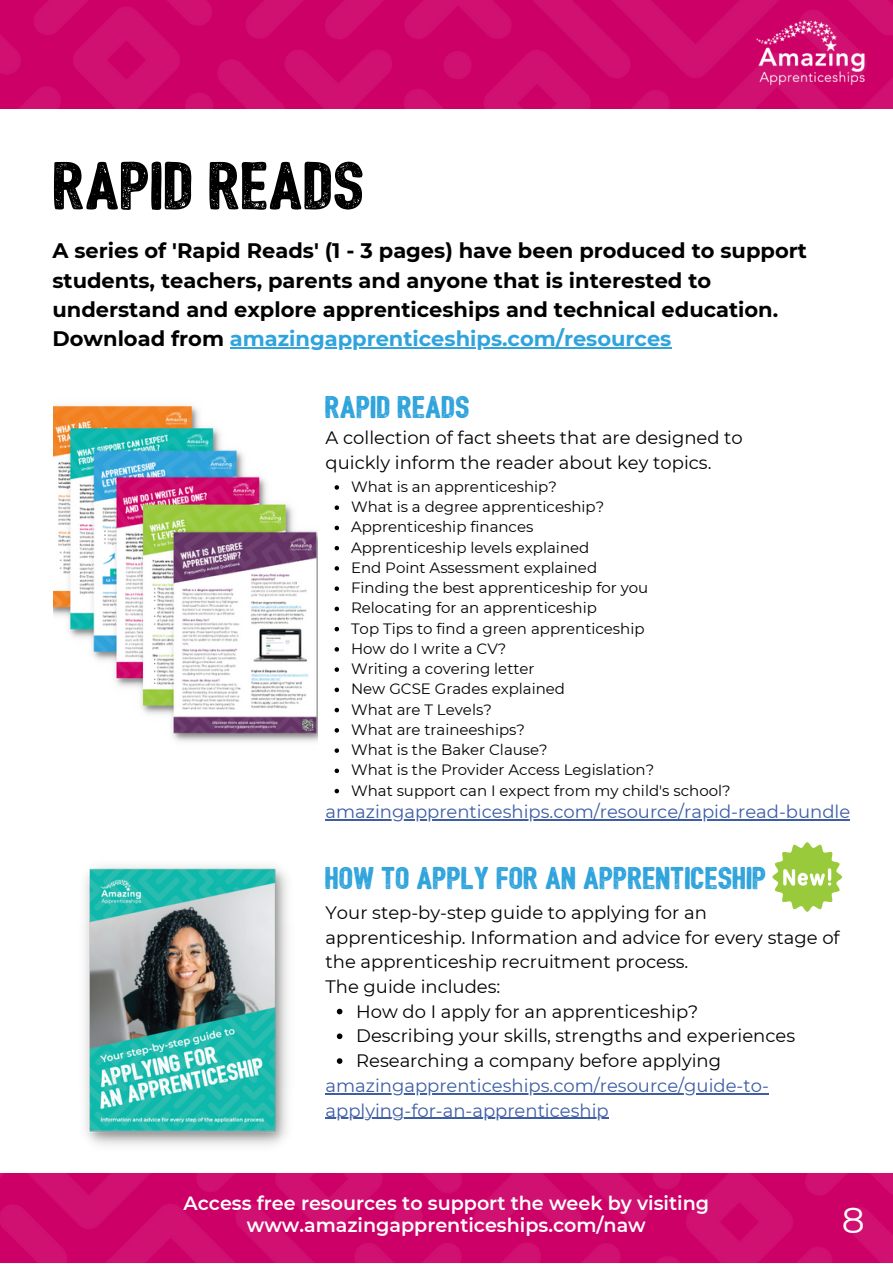
<style>
.page{position:relative;width:893px;height:1264px;background:#fff}
.page>*{position:absolute;margin:0;border:0;box-sizing:border-box;transform-origin:0 0}
.t1{font:64.5px "Bushcraft textured";color:#000}
.t2{font:36px "Montserrat";color:#fff}
.t3{font:30px "Bushcraft textured";color:#2fa3dc}
.t4{font:700 21px/29.2px "Montserrat";color:#000}
.t5{font:600 19.05px/22.5px "Montserrat";color:#fff;text-align:center}
.t6{font:18px/24.8px "Montserrat";color:#000}
.t7{font:18px/24.8px "Montserrat";color:#3d5da5}
.t8{font:15px/20.2px "Montserrat";color:#000}
.s1{color:#2fa3dc}
</style>
<div class="page">
<div style="left:0;top:0;width:892px;height:108px;background:linear-gradient(to right,#ce066b,#ce076b)"></div>
<img style="left:747px;top:5px;width:126px;height:95px">
<img style="left:0;top:1173px;width:892px;height:89px">
<img style="left:54px;top:405px;width:263px;height:337px">
<img style="left:85px;top:866px;width:203px;height:280px">
<svg style="left:334px;top:485px;width:5px;height:4px"></svg>
<svg style="left:334px;top:505px;width:5px;height:5px"></svg>
<svg style="left:334px;top:525px;width:5px;height:5px"></svg>
<svg style="left:334px;top:546px;width:5px;height:4px"></svg>
<svg style="left:334px;top:566px;width:5px;height:4px"></svg>
<svg style="left:334px;top:586px;width:5px;height:5px"></svg>
<svg style="left:334px;top:606px;width:5px;height:5px"></svg>
<svg style="left:334px;top:627px;width:5px;height:4px"></svg>
<svg style="left:334px;top:647px;width:5px;height:4px"></svg>
<svg style="left:334px;top:667px;width:5px;height:5px"></svg>
<svg style="left:334px;top:687px;width:5px;height:5px"></svg>
<svg style="left:334px;top:708px;width:5px;height:4px"></svg>
<svg style="left:334px;top:728px;width:5px;height:4px"></svg>
<svg style="left:334px;top:748px;width:5px;height:4px"></svg>
<svg style="left:334px;top:768px;width:5px;height:5px"></svg>
<svg style="left:334px;top:788px;width:5px;height:5px"></svg>
<svg style="left:337px;top:1008px;width:5px;height:6px"></svg>
<svg style="left:337px;top:1033px;width:5px;height:6px"></svg>
<svg style="left:337px;top:1058px;width:5px;height:5px"></svg>
<hr style="left:325px;top:1093px;width:443px;height:1px;background:#3d5da5">
<hr style="left:325px;top:1117px;width:283px;height:1px;background:#3d5da5">
<svg style="left:772px;top:842px;width:70px;height:69px"></svg>
<hr style="left:230px;top:347px;width:441px;height:1px;background:#2fa3dc">
<hr style="left:325px;top:819px;width:525px;height:1px;background:#3d5da5">
<h1 class="t1" style="left:54px;top:161px;width:313px">RAPID READS</h1>
<p class="t4" style="left:52px;top:236px;width:756px">A series of 'Rapid Reads' (1 - 3 pages) have been produced to support students, teachers, parents and anyone that is interested to understand and explore apprenticeships and technical education.<br>Download from <span class="s1">amazingapprenticeships.com/resources</span></p>
<h3 class="t3" style="left:325px;top:395px;width:146px">RAPID READS</h3>
<p class="t6" style="left:325px;top:425px;width:419px">A collection of fact sheets that are designed to quickly inform the reader about key topics.</p>
<p class="t8" style="left:351px;top:476px;width:381px">What is an apprenticeship?<br>What is a degree apprenticeship?<br>Apprenticeship finances<br>Apprenticeship levels explained<br>End Point Assessment explained<br>Finding the best apprenticeship for you<br>Relocating for an apprenticeship<br>Top Tips to find a green apprenticeship<br>How do I write a CV?<br>Writing a covering letter<br>New GCSE Grades explained<br>What are T Levels?<br>What are traineeships?<br>What is the Baker Clause?<br>What is the Provider Access Legislation?<br>What support can I expect from my child's school?</p>
<p class="t7" style="left:325px;top:799px;width:526px">amazingapprenticeships.com/resource/rapid-read-bundle</p>
<h3 class="t3" style="left:325px;top:866px;width:443px">HOW TO APPLY FOR AN APPRENTICESHIP</h3>
<p class="t6" style="left:325px;top:899px;width:515px">Your step-by-step guide to applying for an apprenticeship. Information and advice for every stage of the apprenticeship recruitment process.<br>The guide includes:</p>
<p class="t6" style="left:356px;top:998px;width:440px">How do I apply for an apprenticeship?<br>Describing your skills, strengths and experiences<br>Researching a company before applying</p>
<p class="t7" style="left:325px;top:1073px;width:445px">amazingapprenticeships.com/resource/guide-to&shy;applying-for-an-apprenticeship</p>
<p class="t5" style="left:183px;top:1191px;width:527px">Access free resources to support the week by visiting www.amazingapprenticeships.com/naw</p>
<h2 class="t2" style="left:841px;top:1197px;width:24px">8</h2>
</div>
